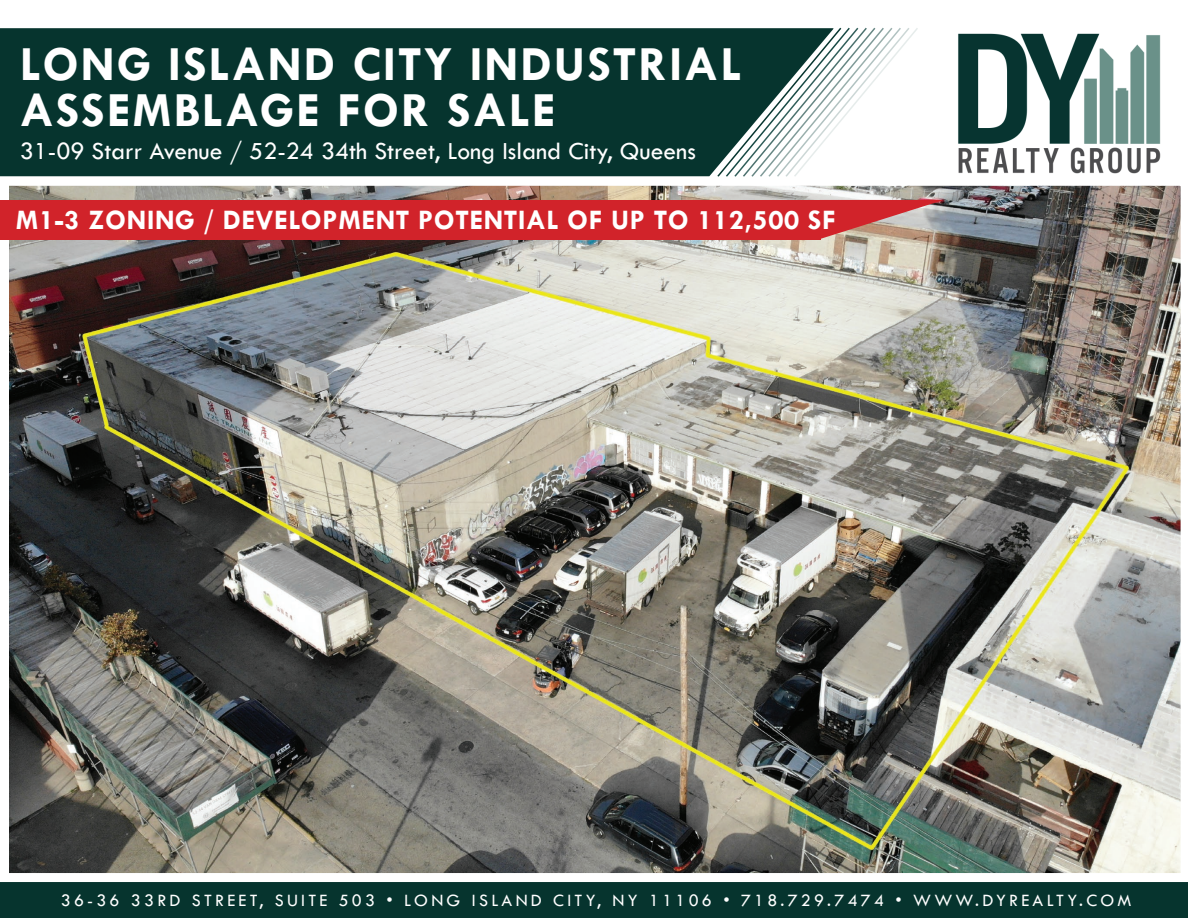
<style>
.page{position:relative;width:1188px;height:918px;background:#fff}
.page>*{position:absolute;margin:0;border:0;box-sizing:border-box;transform-origin:0 0}
.t1{font:700 49.5px/46.5px "Tw Cen";letter-spacing:.04em;color:#fff}
.t2{font:700 28.5px "Tw Cen";letter-spacing:.02em;color:#fff}
.t3{font:25.5px "Tw Cen";color:#fff}
.t4{font:18px "Tw Cen";letter-spacing:.18em;color:#fff}
</style>
<div class="page">
<div style="left:0;top:882px;width:1188px;height:36px;background:#06342e"></div>
<img style="left:958px;top:33px;width:203px;height:140px">
<div style="left:0;top:28px;width:716px;height:148px;background:#06342e"></div>
<svg style="left:716px;top:27px;width:202px;height:150px"></svg>
<img style="left:0;top:185px;width:1181px;height:688px">
<div style="left:0;top:200px;width:820px;height:39px;background:#d1232a"></div>
<svg style="left:820px;top:200px;width:124px;height:39px;background:#c56865"></svg>
<p class="t1" style="left:20px;top:40px;width:723px">LONG ISLAND CITY INDUSTRIAL<br>ASSEMBLAGE FOR SALE</p>
<p class="t3" style="left:20px;top:136px;width:678px">31-09 Starr Avenue / 52-24 34th Street, Long Island City, Queens</p>
<p class="t2" style="left:16px;top:203px;width:821px">M1-3 ZONING / DEVELOPMENT POTENTIAL OF UP TO 112,500 SF</p>
<p class="t4" style="left:61px;top:890px;width:1072px">36-36 33RD STREET, SUITE 503 • LONG ISLAND CITY, NY 11106 • 718.729.7474 • WWW.DYREALTY.COM</p>
</div>
